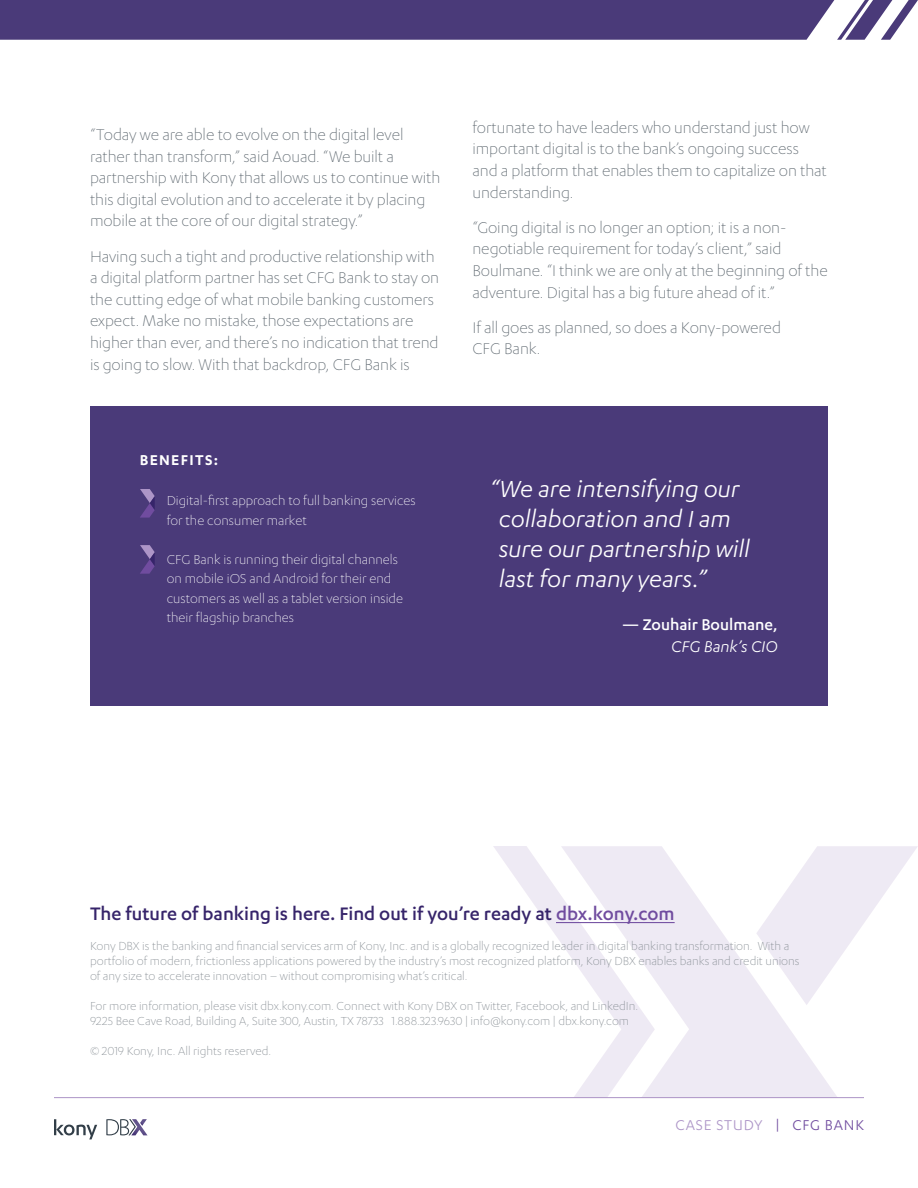
<style>
.page{position:relative;width:918px;height:1188px;background:#fff}
.page>*{position:absolute;margin:0;border:0;box-sizing:border-box;transform-origin:0 0}
.Stats_Copy{font:italic 27px/30px "Karbon";color:#fff}
.t1{font:500 21px "Karbon";color:#36246a}
.Body{font:300 18px/21.6px "Karbon";letter-spacing:-.005em;color:#5b656d}
.t2{font:500 18px "Karbon";color:#fff}
.t3{font:italic 18px "Karbon";color:#fff}
.t4{font:16.5px "Karbon";letter-spacing:.05em;color:#ad95c7}
.Stats_Header{font:600 16.5px "Karbon";letter-spacing:.08em;color:#fff}
.Stats_Copy-2{font:300 15px/19.5px "Karbon";color:#fff}
.t5{font:300 13.5px/15px "Karbon";color:#848b91}
.s1{color:#704c9f}
</style>
<div class="page">
<svg style="left:54px;top:1119px;width:43px;height:20px"></svg>
<svg style="left:106px;top:1119px;width:41px;height:16px"></svg>
<hr style="left:54px;top:1097px;width:810px;height:1px;background:#ad95c7">
<svg style="left:493px;top:846px;width:68px;height:252px"></svg>
<svg style="left:561px;top:846px;width:276px;height:252px;fill:#eeeaf4"></svg>
<svg style="left:756px;top:846px;width:162px;height:159px"></svg>
<hr style="left:556px;top:922px;width:119px;height:1px;background:#704c9f">
<svg style="left:0;top:0;width:918px;height:40px;background:#574882"></svg>
<div style="left:90px;top:406px;width:738px;height:300px;background:#4a3a79"></div>
<svg style="left:140px;top:489px;width:15px;height:29px"></svg>
<svg style="left:140px;top:545px;width:15px;height:29px"></svg>
<p class="Body" style="left:90px;top:123px;width:352px">“Today we are able to evolve on the digital level rather than transform,” said Aouad. “We built a partnership with Kony that allows us to continue with this digital evolution and to accelerate it by placing mobile at the core of our digital strategy.”</p>
<p class="Body" style="left:90px;top:245px;width:351px">Having such a tight and productive relationship with a digital platform partner has set CFG Bank to stay on the cutting edge of what mobile banking customers expect. Make no mistake, those expectations are higher than ever, and there’s no indication that trend is going to slow. With that backdrop, CFG Bank is</p>
<p class="Stats_Header" style="left:140px;top:451px;width:80px">BENEFITS:</p>
<p class="Stats_Copy-2" style="left:167px;top:491px;width:251px">Digital-first approach to full banking services for the consumer market</p>
<p class="Stats_Copy-2" style="left:167px;top:549px;width:238px">CFG Bank is running their digital channels on mobile iOS and Android for their end customers as well as a tablet version inside their flagship branches</p>
<p class="Body" style="left:472px;top:116px;width:356px">fortunate to have leaders who understand just how important digital is to the bank’s ongoing success and a platform that enables them to capitalize on that understanding.</p>
<p class="Body" style="left:472px;top:216px;width:357px">“Going digital is no longer an option; it is a non&shy;negotiable requirement for today’s client,” said Boulmane. “I think we are only at the beginning of the adventure. Digital has a big future ahead of it.”</p>
<p class="Body" style="left:472px;top:316px;width:310px">If all goes as planned, so does a Kony-powered<br>CFG Bank.</p>
<p class="Stats_Copy" style="left:499px;top:473px;width:253px;text-indent:-9px">“We are intensifying our collaboration and I am sure our partnership will last for many years.”</p>
<p class="t2" style="left:622px;top:615px;width:157px">— Zouhair Boulmane,</p>
<p class="t3" style="left:671px;top:637px;width:108px">CFG Bank’s CIO</p>
<p class="t1" style="left:90px;top:902px;width:586px">The future of banking is here. Find out if you’re ready at <span class="s1">dbx.kony.com</span></p>
<p class="t5" style="left:90px;top:939px;width:711px">Kony DBX is the banking and financial services arm of Kony, Inc. and is a globally recognized leader in digital banking transformation. With a portfolio of modern, frictionless applications powered by the industry’s most recognized platform, Kony DBX enables banks and credit unions of any size to accelerate innovation – without compromising what’s critical.</p>
<p class="t5" style="left:90px;top:999px;width:550px">For more information, please visit dbx.kony.com. Connect with Kony DBX on Twitter, Facebook, and LinkedIn.<br>9225 Bee Cave Road, Building A, Suite 300, Austin, TX 78733 1.888.323.9630 | info@kony.com | dbx.kony.com</p>
<p class="t5" style="left:90px;top:1044px;width:183px">© 2019 Kony, Inc. All rights reserved.</p>
<p class="t4" style="left:675px;top:1116px;width:190px">CASE STUDY <span class="s1">| CFG BANK</span></p>
</div>
